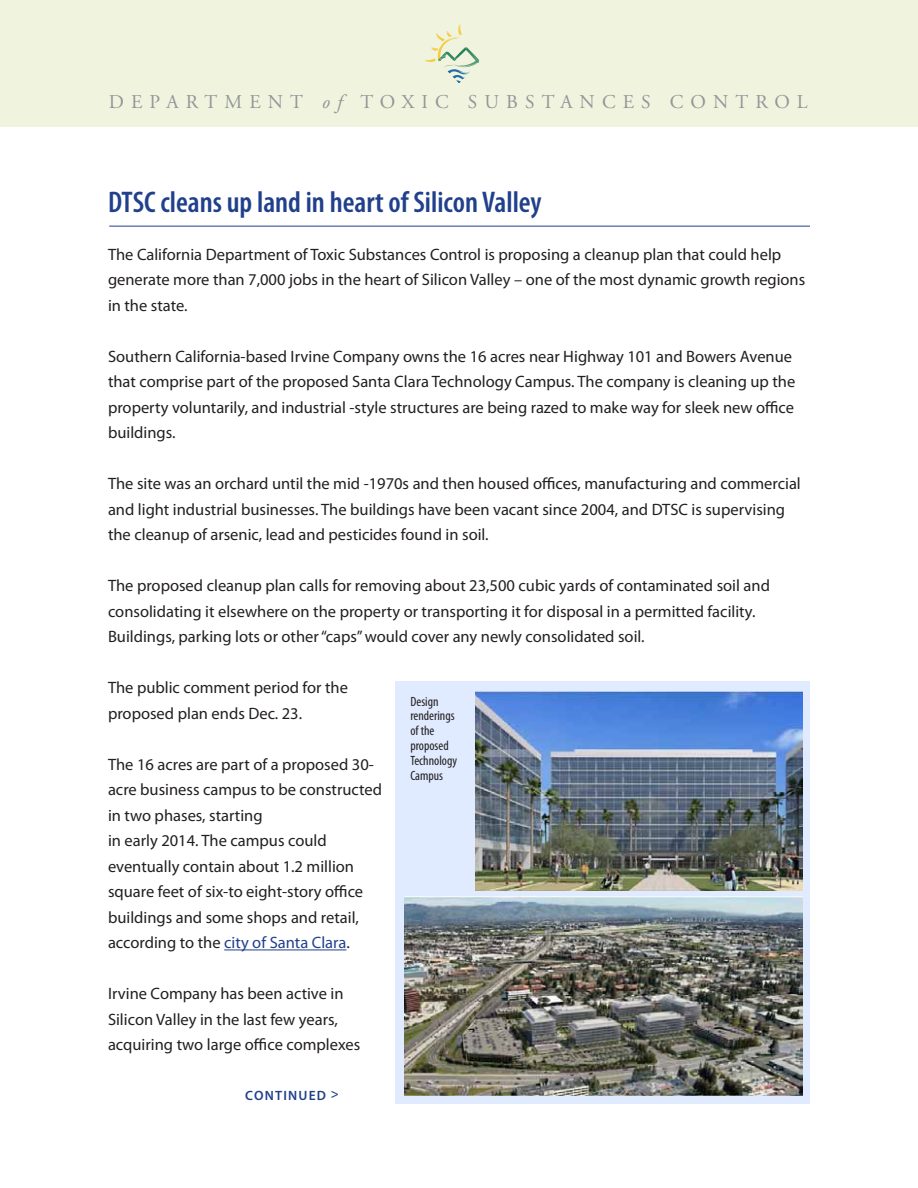
<style>
.page{position:relative;width:918px;height:1188px;background:#fff}
.page>*{position:absolute;margin:0;border:0;box-sizing:border-box;transform-origin:0 0}
.t1{font:600 condensed 30px "Myriad Pro";color:#21408c}
.t2{font:19.5px "Adobe Garamond Pro";letter-spacing:.365em;color:#939598}
.t3{font:16.5px/25.5px "Myriad Pro";color:#231f20}
.t4{font:condensed 13.5px "Myriad Pro";color:#231f20}
.t5{font:600 13.5px "Myriad Pro";letter-spacing:.09em;color:#21408c}
.s1{font-style:italic}
.s2{color:#21408c}
</style>
<div class="page">
<hr style="left:224px;top:950px;width:123px;height:1px;background:#21408c">
<div style="left:396px;top:681px;width:414px;height:423px;background:#e0ebff"></div>
<img style="left:405px;top:897px;width:397px;height:199px">
<img style="left:476px;top:691px;width:326px;height:199px">
<hr style="left:109px;top:226px;width:701px;height:1px;background:#21408c">
<div style="left:0;top:0;width:918px;height:126px;background:#f0f4df"></div>
<svg style="left:425px;top:24px;width:54px;height:59px"></svg>
<p class="t2" style="left:109px;top:90px;width:700px">DEPARTMENT <span class="s1">of</span> TOXIC SUBSTANCES CONTROL</p>
<p class="t1" style="left:108px;top:183px;width:435px">DTSC cleans up land in heart of Silicon Valley</p>
<p class="t3" style="left:108px;top:241px;width:699px">The California Department of Toxic Substances Control is proposing a cleanup plan that could help generate more than 7,000 jobs in the heart of Silicon Valley – one of the most dynamic growth regions in the state.</p>
<p class="t3" style="left:108px;top:343px;width:689px">Southern California-based Irvine Company owns the 16 acres near Highway 101 and Bowers Avenue that comprise part of the proposed Santa Clara Technology Campus. The company is cleaning up the property voluntarily, and industrial -style structures are being razed to make way for sleek new office buildings.</p>
<p class="t3" style="left:108px;top:471px;width:694px">The site was an orchard until the mid -1970s and then housed offices, manufacturing and commercial and light industrial businesses. The buildings have been vacant since 2004, and DTSC is supervising the cleanup of arsenic, lead and pesticides found in soil.</p>
<p class="t3" style="left:108px;top:573px;width:663px">The proposed cleanup plan calls for removing about 23,500 cubic yards of contaminated soil and consolidating it elsewhere on the property or transporting it for disposal in a permitted facility.<br>Buildings, parking lots or other “caps” would cover any newly consolidated soil.</p>
<p class="t3" style="left:108px;top:675px;width:241px">The public comment period for the proposed plan ends Dec. 23.</p>
<p class="t3" style="left:108px;top:751px;width:276px">The 16 acres are part of a proposed 30- acre business campus to be constructed in two phases, starting</p>
<p class="t3" style="left:108px;top:828px;width:257px">in early 2014. The campus could eventually contain about 1.2 million square feet of six-to eight-story office buildings and some shops and retail, according to the <span class="s2">city of Santa Clara</span>.</p>
<p class="t3" style="left:108px;top:981px;width:254px">Irvine Company has been active in<br>Silicon Valley in the last few years, acquiring two large office complexes</p>
<p class="t4" style="left:410px;top:693px;width:30px">Design</p>
<p class="t4" style="left:410px;top:708px;width:46px">renderings</p>
<p class="t4" style="left:410px;top:723px;width:26px">of the</p>
<p class="t4" style="left:410px;top:737px;width:40px">proposed</p>
<p class="t4" style="left:410px;top:752px;width:48px">Technology</p>
<p class="t4" style="left:410px;top:767px;width:34px">Campus</p>
<p class="t5" style="left:245px;top:1087px;width:95px">CONTINUED &gt;</p>
</div>
